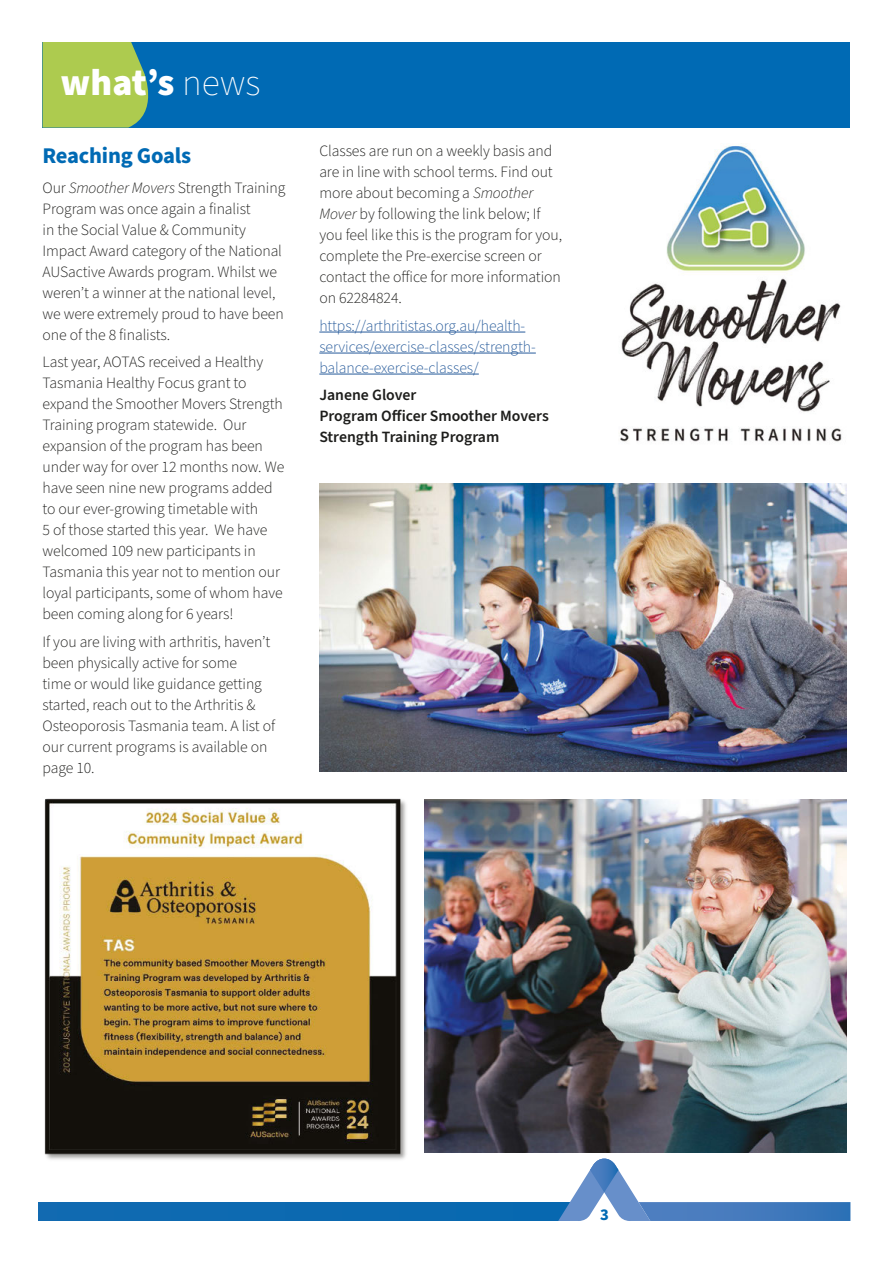
<style>
.page{position:relative;width:893px;height:1263px;background:#fff}
.page>*{position:absolute;margin:0;border:0;box-sizing:border-box;transform-origin:0 0}
.t1{font:900 37.5px "Source Sans Pro";color:#fff}
.t2{font:700 22.5px "Source Sans Pro";letter-spacing:-.01em;color:#006ab4}
.t3{font:700 16.5px "Source Sans Pro";color:#006ab4}
.t4{font:300 15.75px/21px "Source Sans Pro";letter-spacing:-.005em;color:#1d1d1b}
.t5{font:300 15.75px/21px "Source Sans Pro";letter-spacing:-.005em;color:#275b9b}
.t6{font:600 15.75px/21px "Source Sans Pro";color:#1d1d1b}
.s1{font-weight:200}
.s2{font-style:italic}
</style>
<div class="page">
<hr style="left:319px;top:332px;width:206px;height:1px;background:#275b9b">
<hr style="left:319px;top:353px;width:217px;height:1px;background:#275b9b">
<hr style="left:319px;top:374px;width:160px;height:1px;background:#275b9b">
<div style="left:38px;top:1202px;width:532px;height:19px;background:#0c69b0"></div>
<svg style="left:558px;top:1158px;width:292px;height:63px"></svg>
<div style="left:43px;top:43px;width:807px;height:85px;background:#006ab4"></div>
<svg style="left:43px;top:43px;width:106px;height:85px;background:#a1c455"></svg>
<img style="left:620px;top:145px;width:222px;height:297px">
<img style="left:44px;top:798px;width:362px;height:362px">
<img style="left:319px;top:484px;width:528px;height:288px">
<img style="left:424px;top:800px;width:423px;height:353px">
<h1 class="t1" style="left:61px;top:56px;width:201px">what’s <span class="s1">news</span></h1>
<h2 class="t2" style="left:43px;top:141px;width:150px">Reaching Goals</h2>
<p class="t4" style="left:43px;top:178px;width:244px">Our <span class="s2">Smoother Movers</span> Strength Training Program was once again a finalist<br>in the Social Value &amp; Community Impact Award category of the National AUSactive Awards program. Whilst we weren’t a winner at the national level, we were extremely proud to have been one of the 8 finalists.</p>
<p class="t4" style="left:43px;top:352px;width:243px">Last year, AOTAS received a Healthy Tasmania Healthy Focus grant to expand the Smoother Movers Strength Training program statewide. Our expansion of the program has been under way for over 12 months now. We have seen nine new programs added to our ever-growing timetable with<br>5 of those started this year. We have welcomed 109 new participants in Tasmania this year not to mention our loyal participants, some of whom have been coming along for 6 years!</p>
<p class="t4" style="left:43px;top:631px;width:234px">If you are living with arthritis, haven’t been physically active for some<br>time or would like guidance getting started, reach out to the Arthritis &amp;<br>Osteoporosis Tasmania team. A list of our current programs is available on page 10.</p>
<p class="t4" style="left:319px;top:141px;width:244px">Classes are run on a weekly basis and are in line with school terms. Find out more about becoming a <span class="s2">Smoother Mover</span> by following the link below; If you feel like this is the program for you, complete the Pre-exercise screen or contact the office for more information on 62284824.</p>
<p class="t5" style="left:319px;top:316px;width:218px">https://arthritistas.org.au/health&shy;services/exercise-classes/strength&shy;balance-exercise-classes/</p>
<p class="t6" style="left:319px;top:385px;width:231px">Janene Glover<br>Program Officer Smoother Movers<br>Strength Training Program</p>
<p class="t3" style="left:600px;top:1203px;width:10px">3</p>
</div>
